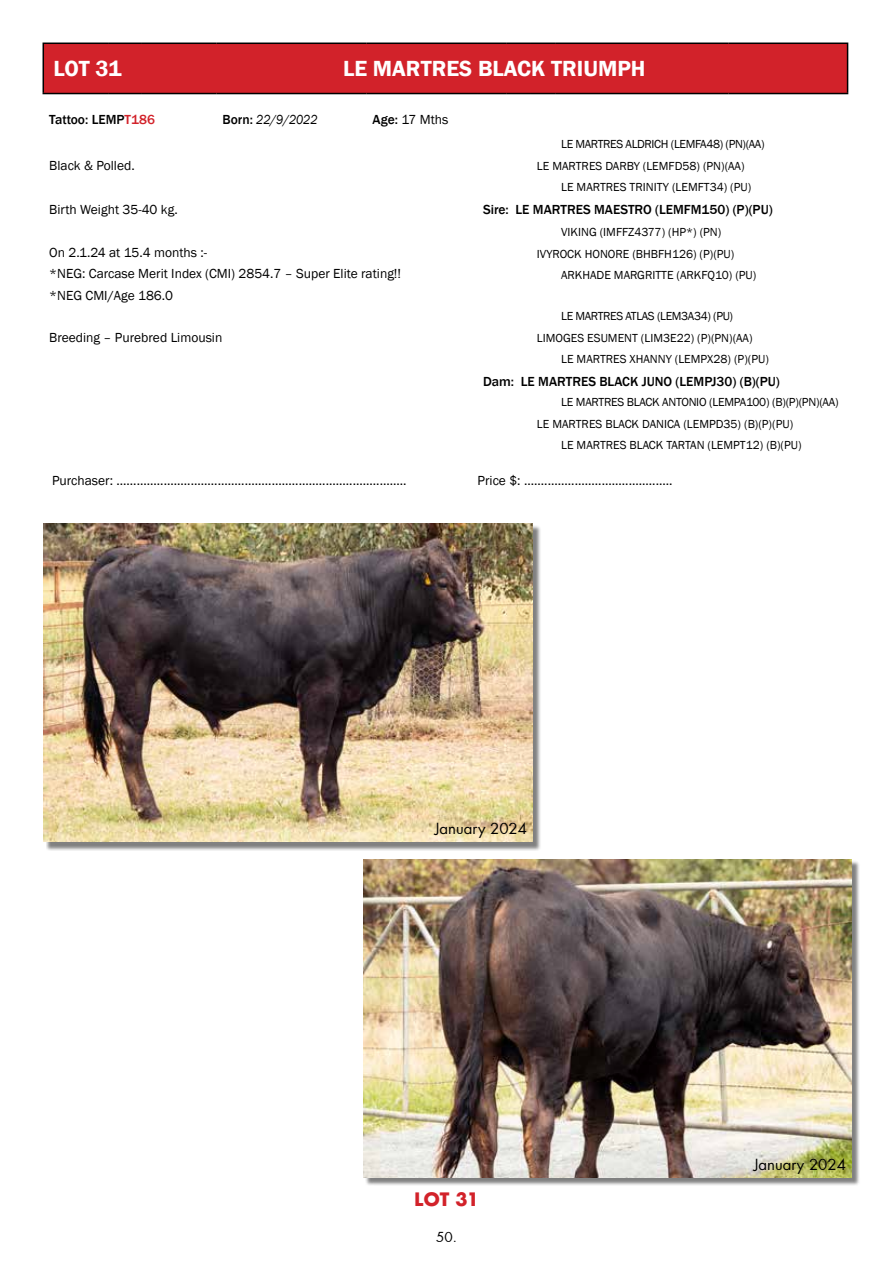
<style>
.page{position:relative;width:893px;height:1263px;background:#fff}
.page>*{position:absolute;margin:0;border:0;box-sizing:border-box;transform-origin:0 0}
.t1{font:600 22.5px "Franklin Gothic";color:#fff}
.t2{font:700 18px "Futura";color:#d2222a}
.t3{font:15px "Futura";color:#000}
.t4{font:13.5px "Franklin Gothic";color:#000}
.t5{font:500 13.5px "Franklin Gothic";color:#000}
.t6{font:italic 13.5px "Franklin Gothic";color:#000;scale:.9 1}
.t7{font:13.5px "Futura";color:#000}
.t8{font:12px/21.3px "Franklin Gothic";color:#000}
.t9{font:12px "Franklin Gothic";letter-spacing:-.03em;color:#000}
.t10{font:12px "Franklin Gothic";letter-spacing:-.02em;color:#000}
.s1{color:#d2222a}
.s2{font-weight:500;font-style:normal}
.s3{font-weight:500}
</style>
<div class="page">
<div style="left:43px;top:43px;width:805px;height:51px;background:#d2222a"></div>
<hr style="left:555px;top:93px;width:174px;height:1px;background:#000">
<hr style="left:729px;top:93px;width:119px;height:1px;background:#000">
<div style="left:46px;top:525px;width:495px;height:326px;background:#000;opacity:.5"></div>
<img style="left:44px;top:523px;width:489px;height:319px">
<div style="left:365px;top:860px;width:495px;height:327px;background:#000;opacity:.5"></div>
<img style="left:364px;top:859px;width:487px;height:319px">
<h1 class="t1" style="left:54px;top:55px;width:70px">LOT 31</h1>
<h1 class="t1" style="left:343px;top:55px;width:304px">LE MARTRES BLACK TRIUMPH</h1>
<p class="t5" style="left:49px;top:111px;width:107px">Tattoo: LEMP<span class="s1">T186</span></p>
<p class="t6" style="left:223px;top:111px;width:107px"><span class="s2">Born:</span> 22/9/2022</p>
<p class="t4" style="left:372px;top:111px;width:78px"><span class="s3">Age:</span> 17 Mths</p>
<p class="t9" style="left:561px;top:136px;width:205px">LE MARTRES ALDRICH (LEMFA48) (PN)(AA)</p>
<p class="t4" style="left:49px;top:158px;width:87px">Black &amp; Polled.</p>
<p class="t8" style="left:561px;top:155px;width:192px;text-indent:-24px">LE MARTRES DARBY (LEMFD58) (PN)(AA)<br>LE MARTRES TRINITY (LEMFT34) (PU)</p>
<p class="t4" style="left:49px;top:201px;width:130px">Birth Weight 35-40 kg.</p>
<p class="t5" style="left:483px;top:201px;width:291px">Sire: LE MARTRES MAESTRO (LEMFM150) (P)(PU)</p>
<p class="t8" style="left:561px;top:222px;width:162px">VIKING (IMFFZ4377) (HP*) (PN)</p>
<p class="t4" style="left:49px;top:244px;width:159px">On 2.1.24 at 15.4 months :-</p>
<p class="t8" style="left:537px;top:243px;width:199px">IVYROCK HONORE (BHBFH126) (P)(PU)</p>
<p class="t4" style="left:49px;top:265px;width:353px">*NEG: Carcase Merit Index (CMI) 2854.7 – Super Elite rating!!</p>
<p class="t8" style="left:561px;top:264px;width:197px">ARKHADE MARGRITTE (ARKFQ10) (PU)</p>
<p class="t4" style="left:49px;top:287px;width:125px">*NEG CMI/Age 186.0</p>
<p class="t9" style="left:561px;top:309px;width:173px">LE MARTRES ATLAS (LEM3A34) (PU)</p>
<p class="t4" style="left:49px;top:329px;width:175px">Breeding – Purebred Limousin</p>
<p class="t8" style="left:561px;top:327px;width:209px;text-indent:-24px">LIMOGES ESUMENT (LIM3E22) (P)(PN)(AA)<br>LE MARTRES XHANNY (LEMPX28) (P)(PU)</p>
<p class="t5" style="left:483px;top:373px;width:298px">Dam: LE MARTRES BLACK JUNO (LEMPJ30) (B)(PU)</p>
<p class="t10" style="left:561px;top:395px;width:279px">LE MARTRES BLACK ANTONIO (LEMPA100) (B)(P)(PN)(AA)</p>
<p class="t8" style="left:537px;top:413px;width:258px">LE MARTRES BLACK DANICA (LEMPD35) (B)(P)(PU)</p>
<p class="t8" style="left:561px;top:434px;width:242px">LE MARTRES BLACK TARTAN (LEMPT12) (B)(PU)</p>
<p class="t4" style="left:52px;top:472px;width:356px">Purchaser: ......................................................................................</p>
<p class="t4" style="left:478px;top:472px;width:196px">Price $: ............................................</p>
<p class="t3" style="left:435px;top:818px;width:94px">January 2024</p>
<h2 class="t2" style="left:414px;top:1186px;width:66px">LOT 31</h2>
<p class="t7" style="left:436px;top:1227px;width:22px">50.</p>
<p class="t3" style="left:754px;top:1154px;width:94px">January 2024</p>
</div>
